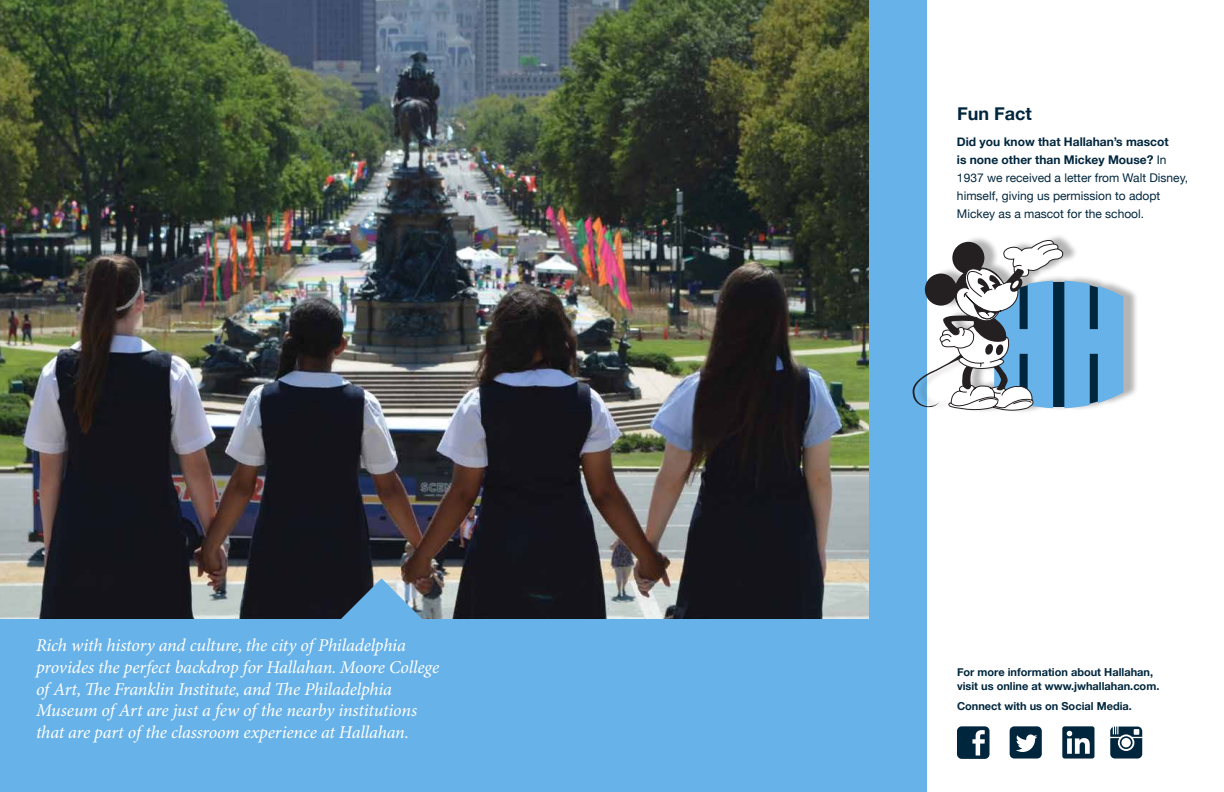
<style>
.page{position:relative;width:1224px;height:792px;background:#fff}
.page>*{position:absolute;margin:0;border:0;box-sizing:border-box;transform-origin:0 0}
.t1{font:italic 18px/21.6px "Minion Pro";letter-spacing:-.01em;color:#fff}
.t2{font:700 18px "Helvetica Neue";color:#00263d}
.t3{font:12px/18px "Helvetica Neue";color:#00263d}
.t4{font:700 11px/14px "Helvetica Neue";color:#00263d}
.s1{font-weight:700}
</style>
<div class="page">
<div style="left:0;top:0;width:927px;height:792px;background:#67b2e8"></div>
<img style="left:0;top:0;width:869px;height:619px">
<svg style="left:1062px;top:726px;width:32px;height:33px"></svg>
<svg style="left:1110px;top:727px;width:32px;height:32px"></svg>
<svg style="left:1120px;top:736px;width:13px;height:13px"></svg>
<div style="left:1121px;top:738px;width:10px;height:9px;background:#fff;border-radius:50%"></div>
<div style="left:957px;top:726px;width:33px;height:33px;background:#00263d;border-radius:5px"></div>
<svg style="left:972px;top:730px;width:13px;height:25px"></svg>
<div style="left:1010px;top:726px;width:32px;height:33px;background:#00263d;border-radius:5px"></div>
<svg style="left:1016px;top:734px;width:21px;height:18px"></svg>
<div style="left:917px;top:233px;width:222px;height:181px;background:#000;opacity:.3"></div>
<svg style="left:912px;top:238px;width:211px;height:174px"></svg>
<svg style="left:326px;top:578px;width:113px;height:41px"></svg>
<p class="t1" style="left:36px;top:636px;width:405px">Rich with history and culture, the city of Philadelphia provides the perfect backdrop for Hallahan. Moore College of Art, The Franklin Institute, and The Philadelphia Museum of Art are just a few of the nearby institutions that are part of the classroom experience at Hallahan.</p>
<p class="t2" style="left:957px;top:99px;width:76px">Fun Fact</p>
<p class="t3" style="left:957px;top:133px;width:233px"><span class="s1">Did you know that Hallahan’s mascot<br>is none other than Mickey Mouse?</span> In 1937 we received a letter from Walt Disney, himself, giving us permission to adopt Mickey as a mascot for the school.</p>
<p class="t4" style="left:957px;top:665px;width:204px">For more information about Hallahan, visit us online at www.jwhallahan.com.</p>
<p class="t4" style="left:957px;top:699px;width:176px">Connect with us on Social Media.</p>
</div>
